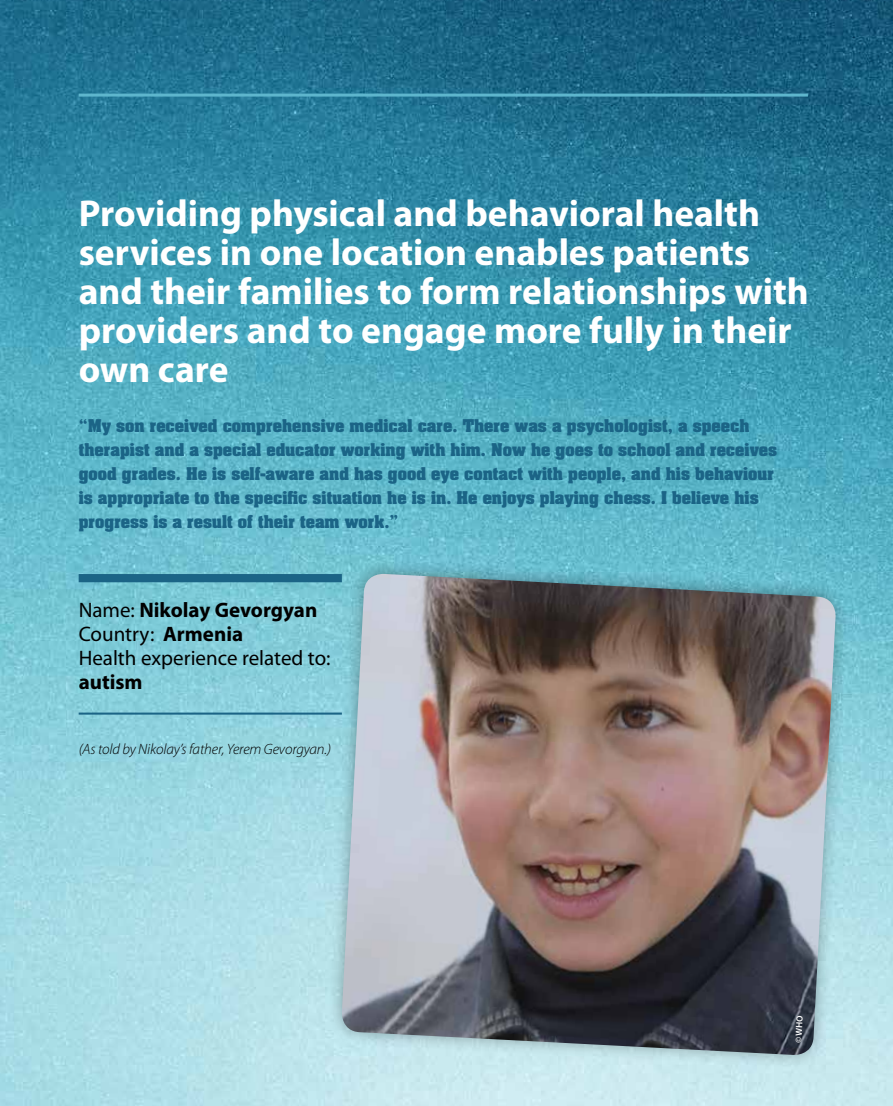
<style>
.page{position:relative;width:893px;height:1106px;background:#fff}
.page>*{position:absolute;margin:0;border:0;box-sizing:border-box;transform-origin:0 0}
.t1{font:700 37.5px/39px "Myriad Pro";color:#fff}
.t2{font:21px/24px "Myriad Pro";color:#000}
.t3{font:700 21px "Myriad Pro";color:#000}
.t4{font:700 15px/24px "Aachen Std";color:#1b6486}
.t5{font:italic 300 15px "Myriad Pro";letter-spacing:-.01em;color:#000}
.t6{font:600 9px "Myriad Pro";color:#fff}
.s1{font-weight:700}
</style>
<div class="page">
<img style="left:0;top:0;width:893px;height:1106px">
<svg style="left:324px;top:556px;width:529px;height:516px;background:#9ad4de"></svg>
<img style="left:341px;top:574px;width:495px;height:481px">
<hr style="left:79px;top:94px;width:729px;height:3px;background:#5eb6cd">
<div style="left:79px;top:574px;width:263px;height:8px;background:#1b6486"></div>
<hr style="left:79px;top:712px;width:263px;height:2px;background:#1b6486">
<h1 class="t1" style="left:79px;top:192px;width:732px">Providing physical and behavioral health services in one location enables patients and their families to form relationships with providers and to engage more fully in their own care</h1>
<p class="t4" style="left:79px;top:414px;width:700px">“My son received comprehensive medical care. There was a psychologist, a speech therapist and a special educator working with him. Now he goes to school and receives good grades. He is self-aware and has good eye contact with people, and his behaviour is appropriate to the specific situation he is in. He enjoys playing chess. I believe his progress is a result of their team work.”</p>
<h2 class="t2" style="left:79px;top:598px;width:253px">Name: <span class="s1">Nikolay Gevorgyan<br></span>Country: <span class="s1">Armenia<br></span>Health experience related to:</h2>
<h2 class="t3" style="left:79px;top:668px;width:65px">autism</h2>
<p class="t5" style="left:79px;top:740px;width:254px">(As told by Nikolay’s father, Yerem Gevorgyan.)</p>
<p class="t6" style="left:793px;top:1042px;width:29px;rotate:-87deg">© WHO</p>
</div>
